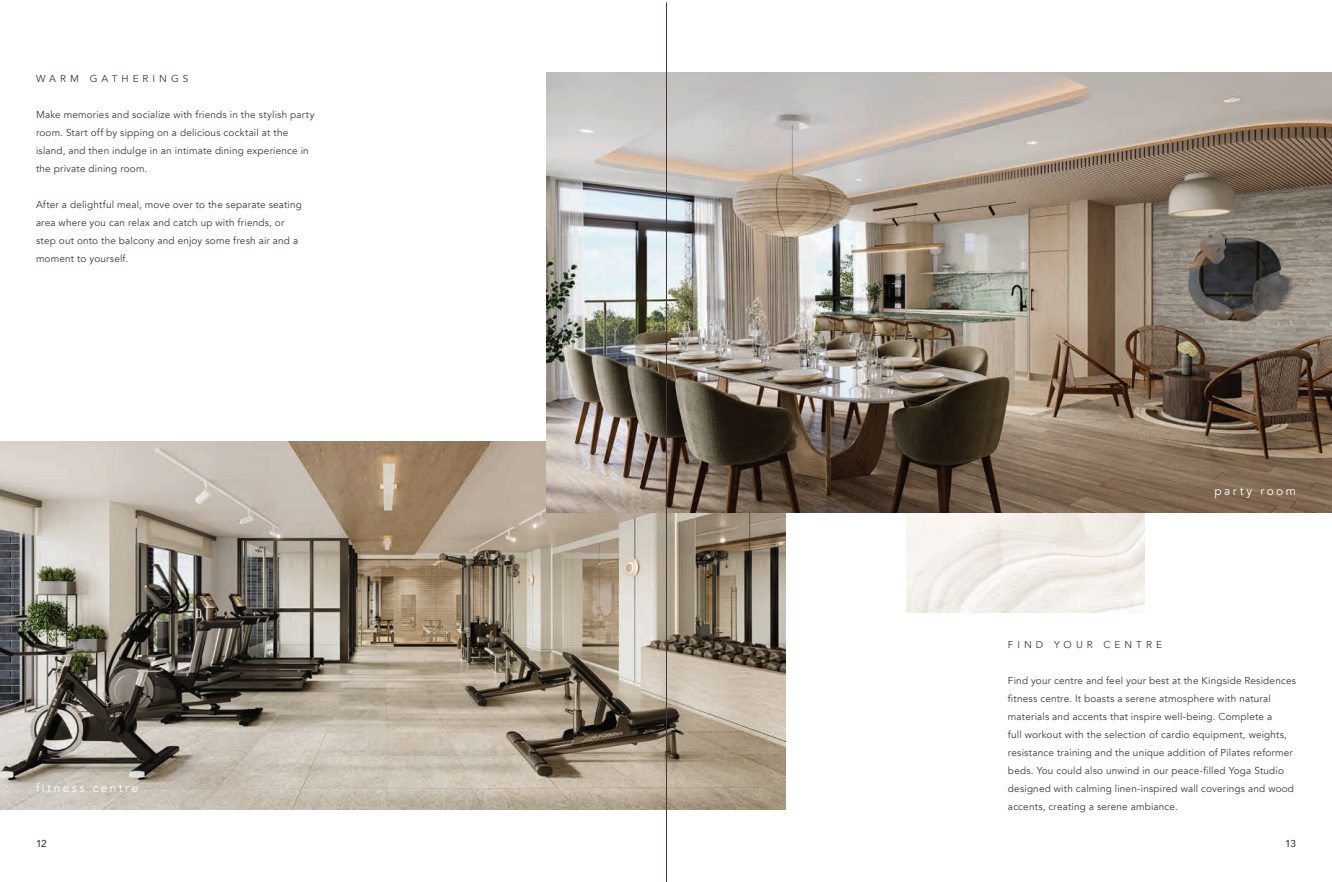
<style>
.page{position:relative;width:1332px;height:882px;background:#fff}
.page>*{position:absolute;margin:0;border:0;box-sizing:border-box;transform-origin:0 0}
.t1{font:12px "Avenir";letter-spacing:.2em;color:#fff}
.t2{font:10px/18px "Avenir";letter-spacing:.015em;color:#433635}
.t3{font:10px "Avenir";letter-spacing:.4em;color:#433635}
.t4{font:500 10px "Avenir";color:#433635}
</style>
<div class="page">
<img style="left:0;top:441px;width:786px;height:369px">
<img style="left:546px;top:72px;width:786px;height:441px">
<hr style="left:666px;top:2px;width:1px;height:880px;background:#433635">
<p class="t3" style="left:36px;top:73px;width:154px">WARM GATHERINGS</p>
<p class="t2" style="left:36px;top:106px;width:280px">Make memories and socialize with friends in the stylish party room. Start off by sipping on a delicious cocktail at the island, and then indulge in an intimate dining experience in the private dining room.</p>
<p class="t2" style="left:36px;top:196px;width:268px">After a delightful meal, move over to the separate seating area where you can relax and catch up with friends, or step out onto the balcony and enjoy some fresh air and a moment to yourself.</p>
<p class="t1" style="left:36px;top:781px;width:104px">fitness centre</p>
<p class="t1" style="left:1215px;top:484px;width:83px">party room</p>
<p class="t3" style="left:1008px;top:639px;width:155px">FIND YOUR CENTRE</p>
<p class="t2" style="left:1008px;top:672px;width:290px">Find your centre and feel your best at the Kingside Residences fitness centre. It boasts a serene atmosphere with natural materials and accents that inspire well-being. Complete a<br>full workout with the selection of cardio equipment, weights, resistance training and the unique addition of Pilates reformer beds. You could also unwind in our peace-filled Yoga Studio designed with calming linen-inspired wall coverings and wood accents, creating a serene ambiance.</p>
<p class="t4" style="left:36px;top:835px;width:12px">12</p>
<p class="t4" style="left:1285px;top:835px;width:12px">13</p>
</div>
